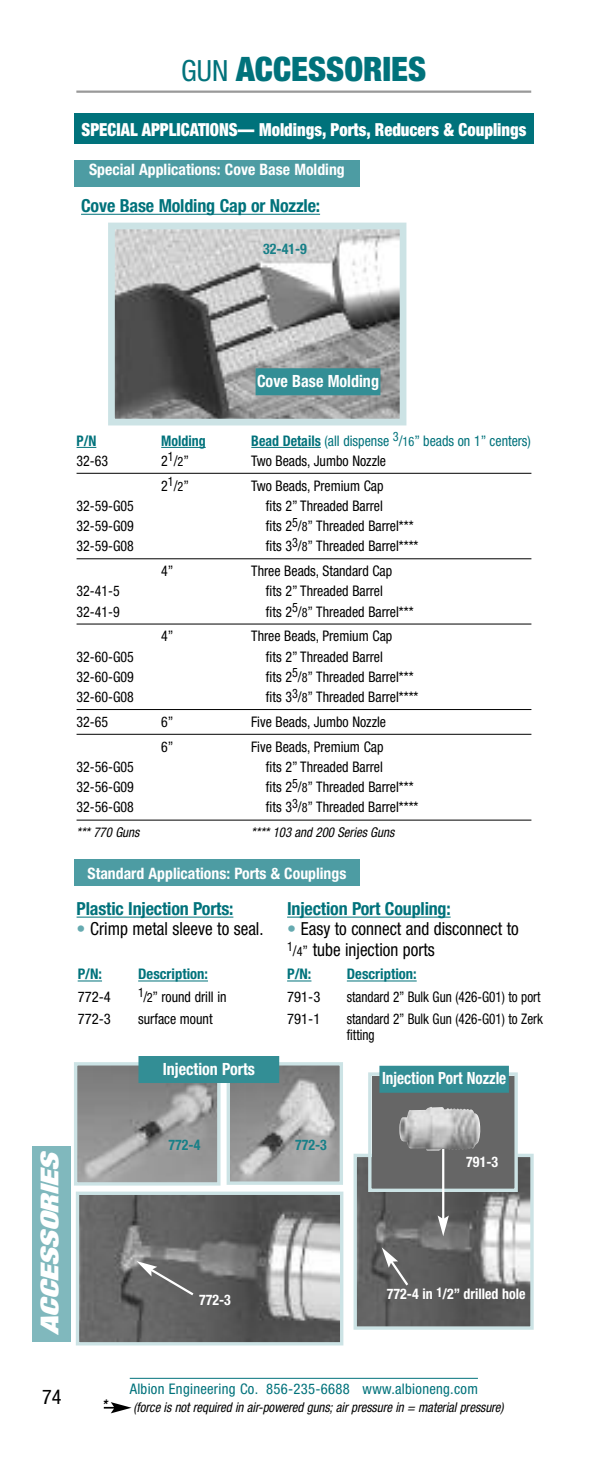
<style>
.page{position:relative;width:608px;height:1458px;background:#fff}
.page>*{position:absolute;margin:0;border:0;box-sizing:border-box;transform-origin:0 0}
.t1{font:900 condensed 33.75px "Helvetica Neue";color:#00727b}
.t2{font:italic 900 expanded 24.75px "Helvetica Neue";color:#fff;scale:1.3 1}
.t3{font:condensed 20.25px "Helvetica Neue";color:#000}
.t4{font:condensed 18px/20.2px "Helvetica Neue";color:#000;scale:.95 1}
.t5{font:700 condensed 18px "Helvetica Neue";letter-spacing:-.01em;color:#00727b}
.t6{font:900 condensed 18px "Helvetica Neue";color:#fff;scale:.92 1}
.t7{font:700 condensed 16.88px "Helvetica Neue";color:#fff;scale:.95 1}
.t8{font:700 condensed 16.88px "Helvetica Neue";color:#fff;scale:.9 1}
.t9{font:700 condensed 15.75px "Helvetica Neue";color:#fff}
.t10{font:condensed 14.62px/22.5px "Helvetica Neue";color:#000;scale:.95 1}
.t11{font:condensed 14.62px/22.5px "Helvetica Neue";color:#000;scale:.9 1}
.t12{font:condensed 14.62px "Helvetica Neue";letter-spacing:.02em;color:#00727b}
.t13{font:condensed 14.62px "Helvetica Neue";color:#00727b;scale:.95 1}
.t14{font:700 condensed 14.62px "Helvetica Neue";color:#fff;scale:.95 1}
.t15{font:700 condensed 14.62px "Helvetica Neue";color:#00727b}
.t16{font:condensed 14.62px/22.5px "Helvetica Neue";color:#000}
.t17{font:700 condensed 14.62px "Helvetica Neue";color:#198088;scale:.95 1}
.t18{font:700 condensed 14.62px "Helvetica Neue";color:#00727b;scale:.95 1}
.t19{font:italic condensed 13.5px "Helvetica Neue";letter-spacing:-.005em;color:#000;scale:.95 1}
.s1{font-weight:400;font-size:29.25px}
.s2{font-weight:700}
.s3{font-size:13.05px}
.s4{color:#66aab0}
.s5{font-weight:700;color:#00727b}
.s6{font-size:14.62px}
</style>
<div class="page">
<hr style="left:130px;top:1378px;width:348px;height:1px;background:#00727b">
<svg style="left:104px;top:1402px;width:27px;height:11px"></svg>
<hr style="left:76px;top:91px;width:455px;height:2px;background:#999">
<div style="left:74px;top:160px;width:285px;height:27px;background:#4d9ca3"></div>
<div style="left:74px;top:113px;width:459px;height:31px;background:#00727b"></div>
<hr style="left:81px;top:214px;width:239px;height:1px;background:#00727b">
<svg style="left:76px;top:447px;width:20px;height:1px"></svg>
<hr style="left:161px;top:447px;width:45px;height:1px;background:#00727b">
<hr style="left:251px;top:447px;width:70px;height:1px;background:#00727b">
<hr style="left:76px;top:473px;width:455px;height:1px;background:#000">
<hr style="left:76px;top:558px;width:455px;height:1px;background:#000">
<hr style="left:76px;top:624px;width:455px;height:1px;background:#000">
<hr style="left:76px;top:709px;width:455px;height:1px;background:#000">
<hr style="left:76px;top:734px;width:455px;height:1px;background:#000">
<hr style="left:76px;top:820px;width:455px;height:1px;background:#000">
<img style="left:116px;top:231px;width:282px;height:186px">
<div style="left:108px;top:223px;width:298px;height:202px;border:7px solid #cce3e5"></div>
<div style="left:255px;top:368px;width:125px;height:27px;background:#338e95"></div>
<img style="left:80px;top:1196px;width:259px;height:146px">
<div style="left:76px;top:1192px;width:267px;height:154px;border:3px solid #cce3e5"></div>
<img style="left:357px;top:1158px;width:172px;height:168px">
<div style="left:353px;top:1154px;width:180px;height:176px;border:3px solid #cce3e5"></div>
<img style="left:78px;top:1066px;width:138px;height:116px">
<div style="left:74px;top:1062px;width:146px;height:124px;border:3px solid #cce3e5"></div>
<img style="left:230px;top:1066px;width:109px;height:115px">
<div style="left:226px;top:1062px;width:117px;height:123px;border:3px solid #cce3e5"></div>
<div style="left:371px;top:1076px;width:143px;height:113px;background:#666"></div>
<img style="left:399px;top:1107px;width:81px;height:44px">
<div style="left:368px;top:1072px;width:149px;height:120px;border:3px solid #cce3e5"></div>
<hr style="left:442px;top:1149px;width:2px;height:70px;background:#fff">
<svg style="left:437px;top:1215px;width:12px;height:21px"></svg>
<svg style="left:381px;top:1247px;width:29px;height:41px"></svg>
<svg style="left:136px;top:1261px;width:60px;height:36px"></svg>
<hr style="left:76px;top:917px;width:157px;height:1px;background:#00727b">
<div style="left:74px;top:860px;width:285px;height:26px;background:#4d9ca3"></div>
<hr style="left:138px;top:981px;width:70px;height:1px;background:#00727b">
<svg style="left:78px;top:981px;width:24px;height:1px"></svg>
<hr style="left:287px;top:917px;width:163px;height:1px;background:#00727b">
<hr style="left:347px;top:981px;width:69px;height:1px;background:#00727b">
<svg style="left:287px;top:981px;width:24px;height:1px"></svg>
<div style="left:138px;top:1056px;width:141px;height:27px;background:#338e95"></div>
<div style="left:379px;top:1066px;width:129px;height:27px;background:#338e95"></div>
<div style="left:33px;top:1146px;width:38px;height:196px;background:#80b8bd"></div>
<h1 class="t1" style="left:181px;top:57px;width:246px"><span class="s1">GUN</span> ACCESSORIES</h1>
<p class="t6" style="left:81px;top:123px;width:485px">SPECIAL APPLICATIONS— Moldings, Ports, Reducers &amp; Couplings</p>
<p class="t9" style="left:89px;top:163px;width:257px">Special Applications: Cove Base Molding</p>
<p class="t5" style="left:81px;top:199px;width:241px">Cove Base Molding Cap or Nozzle:</p>
<p class="t17" style="left:263px;top:243px;width:47px">32-41-9</p>
<p class="t7" style="left:257px;top:375px;width:130px">Cove Base Molding</p>
<p class="t18" style="left:77px;top:435px;width:22px">P/N</p>
<p class="t18" style="left:161px;top:435px;width:48px">Molding</p>
<p class="t13" style="left:251px;top:435px;width:296px"><span class="s2">Bead Details</span> (all dispense <sup>3</sup>/<span class="s3">16</span>” beads on 1” centers)</p>
<p class="t10" style="left:77px;top:451px;width:35px">32-63</p>
<p class="t10" style="left:161px;top:451px;width:31px">2<sup>1</sup>/<span class="s3">2</span>”</p>
<p class="t10" style="left:251px;top:451px;width:143px">Two Beads, Jumbo Nozzle</p>
<p class="t10" style="left:161px;top:476px;width:31px">2<sup>1</sup>/<span class="s3">2</span>”</p>
<p class="t10" style="left:251px;top:476px;width:141px">Two Beads, Premium Cap</p>
<p class="t10" style="left:77px;top:496px;width:62px">32-59-G05</p>
<p class="t10" style="left:266px;top:496px;width:125px">fits 2” Threaded Barrel</p>
<p class="t10" style="left:77px;top:516px;width:62px">32-59-G09</p>
<p class="t10" style="left:266px;top:516px;width:157px">fits 2<sup>5</sup>/<span class="s3">8</span>” Threaded Barrel***</p>
<p class="t10" style="left:77px;top:536px;width:62px">32-59-G08</p>
<p class="t10" style="left:266px;top:536px;width:162px">fits 3<sup>3</sup>/<span class="s3">8</span>” Threaded Barrel****</p>
<p class="t10" style="left:161px;top:561px;width:14px">4”</p>
<p class="t10" style="left:251px;top:561px;width:150px">Three Beads, Standard Cap</p>
<p class="t10" style="left:77px;top:581px;width:47px">32-41-5</p>
<p class="t10" style="left:266px;top:581px;width:125px">fits 2” Threaded Barrel</p>
<p class="t10" style="left:77px;top:602px;width:47px">32-41-9</p>
<p class="t10" style="left:266px;top:602px;width:157px">fits 2<sup>5</sup>/<span class="s3">8</span>” Threaded Barrel***</p>
<p class="t10" style="left:161px;top:626px;width:14px">4”</p>
<p class="t10" style="left:251px;top:626px;width:150px">Three Beads, Premium Cap</p>
<p class="t10" style="left:77px;top:647px;width:62px">32-60-G05</p>
<p class="t10" style="left:266px;top:647px;width:125px">fits 2” Threaded Barrel</p>
<p class="t10" style="left:77px;top:667px;width:62px">32-60-G09</p>
<p class="t10" style="left:266px;top:667px;width:157px">fits 2<sup>5</sup>/<span class="s3">8</span>” Threaded Barrel***</p>
<p class="t10" style="left:77px;top:687px;width:62px">32-60-G08</p>
<p class="t10" style="left:266px;top:687px;width:162px">fits 3<sup>3</sup>/<span class="s3">8</span>” Threaded Barrel****</p>
<p class="t10" style="left:77px;top:712px;width:35px">32-65</p>
<p class="t10" style="left:161px;top:712px;width:14px">6”</p>
<p class="t10" style="left:251px;top:712px;width:143px">Five Beads, Jumbo Nozzle</p>
<p class="t10" style="left:161px;top:737px;width:14px">6”</p>
<p class="t10" style="left:251px;top:737px;width:141px">Five Beads, Premium Cap</p>
<p class="t10" style="left:77px;top:757px;width:62px">32-56-G05</p>
<p class="t10" style="left:266px;top:757px;width:125px">fits 2” Threaded Barrel</p>
<p class="t10" style="left:77px;top:777px;width:62px">32-56-G09</p>
<p class="t10" style="left:266px;top:777px;width:157px">fits 2<sup>5</sup>/<span class="s3">8</span>” Threaded Barrel***</p>
<p class="t10" style="left:77px;top:797px;width:62px">32-56-G08</p>
<p class="t10" style="left:266px;top:797px;width:162px">fits 3<sup>3</sup>/<span class="s3">8</span>” Threaded Barrel****</p>
<p class="t19" style="left:77px;top:828px;width:68px">*** 770 Guns</p>
<p class="t19" style="left:251px;top:828px;width:152px">**** 103 and 200 Series Guns</p>
<p class="t9" style="left:87px;top:867px;width:260px">Standard Applications: Ports &amp; Couplings</p>
<p class="t5" style="left:76px;top:902px;width:158px">Plastic Injection Ports:</p>
<p class="t4" style="left:76px;top:920px;width:198px"><span class="s4">•</span> Crimp metal sleeve to seal.</p>
<p class="t15" style="left:78px;top:969px;width:26px">P/N:</p>
<p class="t16" style="left:78px;top:987px;width:35px">772-4<br>772-3</p>
<p class="t10" style="left:138px;top:964px;width:95px"><span class="s5">Description:<br></span><sup>1</sup>/<span class="s3">2</span>” round drill in surface mount</p>
<p class="t7" style="left:163px;top:1063px;width:99px">Injection Ports</p>
<p class="t5" style="left:287px;top:902px;width:165px">Injection Port Coupling:</p>
<p class="t4" style="left:287px;top:920px;width:245px"><span class="s4">•</span> Easy to connect and disconnect to<br><sup>1</sup><span class="s6">/</span><span class="s3">4</span><span class="s6">”</span> tube injection ports</p>
<p class="t15" style="left:347px;top:969px;width:71px">Description:</p>
<p class="t11" style="left:347px;top:987px;width:219px">standard 2” Bulk Gun (426-G01) to port standard 2” Bulk Gun (426-G01) to Zerk</p>
<p class="t11" style="left:347px;top:1025px;width:32px">fitting</p>
<p class="t15" style="left:287px;top:969px;width:26px">P/N:</p>
<p class="t16" style="left:287px;top:987px;width:35px">791-3<br>791-1</p>
<p class="t8" style="left:382px;top:1072px;width:140px">Injection Port Nozzle</p>
<h2 class="t2" style="left:41px;top:1335px;width:141px;rotate:-90deg">ACCESSORIES</h2>
<h3 class="t3" style="left:42px;top:1390px;width:21px">74</h3>
<p class="t17" style="left:168px;top:1139px;width:35px">772-4</p>
<p class="t17" style="left:295px;top:1139px;width:35px">772-3</p>
<p class="t14" style="left:199px;top:1294px;width:35px">772-3</p>
<p class="t14" style="left:466px;top:1157px;width:35px">791-3</p>
<p class="t14" style="left:387px;top:1288px;width:147px">772-4 in <sup>1</sup>/2” drilled hole</p>
<p class="t12" style="left:130px;top:1383px;width:349px">Albion Engineering Co. 856-235-6688 www.albioneng.com</p>
<p class="t19" style="left:102px;top:1402px;width:424px"><sup>*</sup> (force is not required in air-powered guns; air pressure in = material pressure)</p>
</div>
